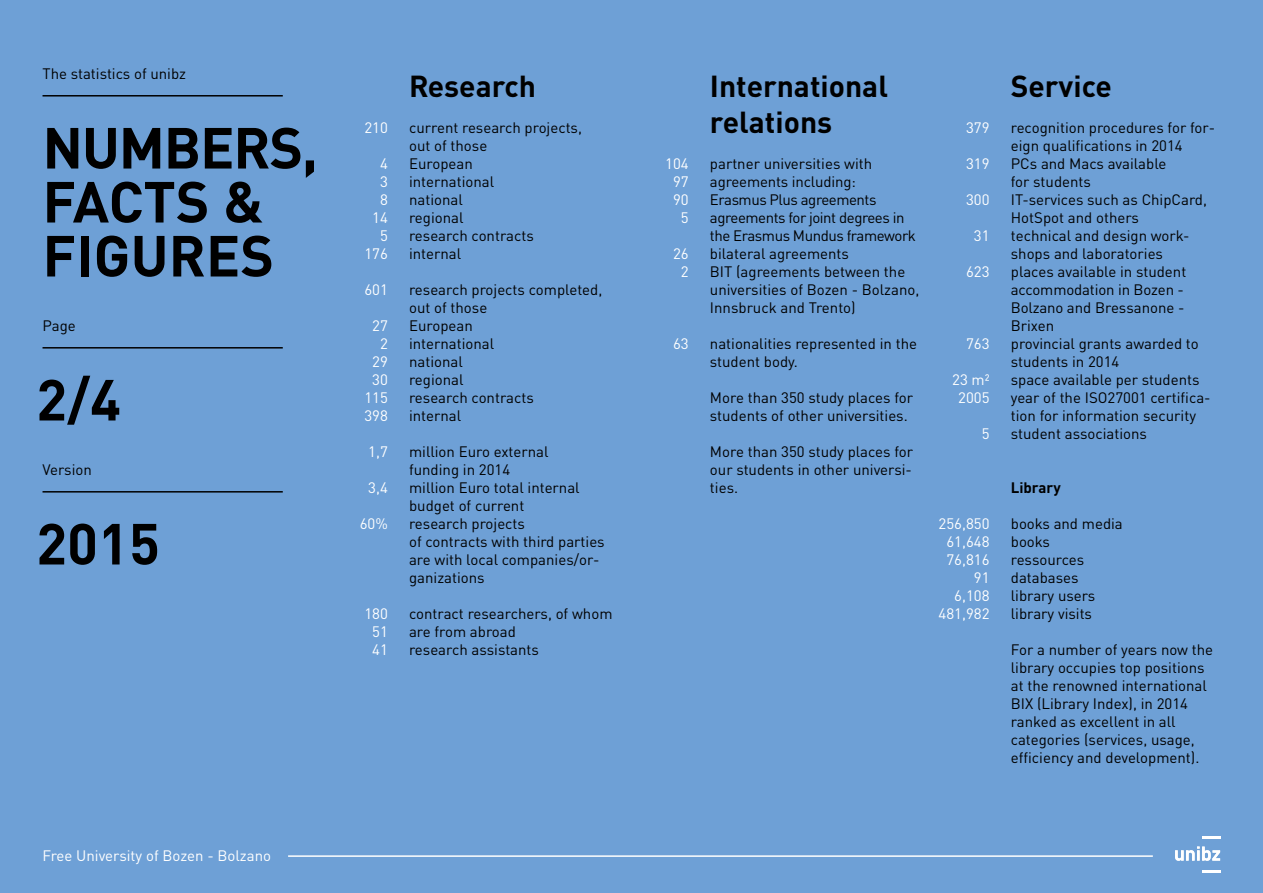
<style>
.page{position:relative;width:1263px;height:893px;background:#6ea0d6}
.page>*{position:absolute;margin:0;border:0;box-sizing:border-box;transform-origin:0 0}
.t1{font:700 57px/54px "DINOT";color:#000}
.t2{font:700 30px/36px "DINOT";color:#000}
.t3{font:15px/18px "DINOT";color:#000}
.t4{font:15px/18px "DINOT";color:#fff;text-align:right}
.t5{font:700 15px "DINOT";color:#000}
</style>
<div class="page">
<hr style="left:1202px;top:836px;width:18px;height:3px;background:#fff">
<svg style="left:1202px;top:870px;width:18px;height:2px"></svg>
<svg style="left:1175px;top:846px;width:45px;height:15px"></svg>
<hr style="left:43px;top:95px;width:240px;height:2px;background:#000">
<hr style="left:43px;top:347px;width:240px;height:2px;background:#000">
<hr style="left:43px;top:491px;width:240px;height:2px;background:#000">
<hr style="left:288px;top:855px;width:865px;height:2px;background:#fff">
<p class="t3" style="left:43px;top:64px;width:145px">The statistics of unibz</p>
<h1 class="t1" style="left:43px;top:119px;width:277px">NUMBERS,<br>FACTS &amp;<br>FIGURES</h1>
<p class="t3" style="left:43px;top:316px;width:35px">Page</p>
<h1 class="t1" style="left:36px;top:371px;width:86px">2/4</h1>
<p class="t3" style="left:43px;top:460px;width:51px">Version</p>
<h1 class="t1" style="left:36px;top:515px;width:125px">2015</h1>
<p class="t4" style="left:364px;top:118px;width:25px">210</p>
<p class="t4" style="left:364px;top:154px;width:25px">4<br>3<br>8<br>14<br>5<br>176</p>
<p class="t4" style="left:364px;top:280px;width:25px">601</p>
<p class="t4" style="left:364px;top:316px;width:25px">27<br>2<br>29<br>30<br>115<br>398</p>
<p class="t4" style="left:368px;top:442px;width:21px">1,7</p>
<p class="t4" style="left:368px;top:478px;width:21px">3,4</p>
<p class="t4" style="left:360px;top:514px;width:30px">60%</p>
<p class="t4" style="left:364px;top:604px;width:25px;text-align:center">180<br>51<br>41</p>
<h2 class="t2" style="left:409px;top:67px;width:128px">Research</h2>
<p class="t3" style="left:409px;top:118px;width:174px">current research projects, out of those<br>European<br>international<br>national<br>regional<br>research contracts internal</p>
<p class="t3" style="left:409px;top:280px;width:195px">research projects completed, out of those<br>European<br>international<br>national<br>regional<br>research contracts<br>internal</p>
<p class="t3" style="left:409px;top:442px;width:197px">million Euro external<br>funding in 2014<br>million Euro total internal budget of current<br>research projects<br>of contracts with third parties are with local companies/or&shy;ganizations</p>
<p class="t3" style="left:409px;top:604px;width:205px">contract researchers, of whom are from abroad<br>research assistants</p>
<p class="t4" style="left:43px;top:846px;width:230px">Free University of Bozen - Bolzano</p>
<p class="t4" style="left:665px;top:154px;width:25px">104<br>97<br>90<br>5</p>
<p class="t4" style="left:673px;top:244px;width:17px;text-align:center">26<br>2</p>
<p class="t4" style="left:673px;top:334px;width:17px">63</p>
<h2 class="t2" style="left:710px;top:67px;width:180px">International relations</h2>
<p class="t3" style="left:710px;top:154px;width:211px">partner universities with agreements including:<br>Erasmus Plus agreements agreements for joint degrees in the Erasmus Mundus framework bilateral agreements<br>BIT (agreements between the universities of Bozen - Bolzano,<br>Innsbruck and Trento)</p>
<p class="t3" style="left:710px;top:334px;width:209px">nationalities represented in the student body.</p>
<p class="t3" style="left:710px;top:388px;width:205px">More than 350 study places for students of other universities.</p>
<p class="t3" style="left:710px;top:442px;width:205px;text-align:justify">More than 350 study places for our students in other universi&shy;ties.</p>
<p class="t4" style="left:966px;top:118px;width:25px">379</p>
<p class="t4" style="left:966px;top:154px;width:25px">319</p>
<p class="t4" style="left:966px;top:190px;width:25px">300</p>
<p class="t4" style="left:974px;top:226px;width:17px">31</p>
<p class="t4" style="left:966px;top:262px;width:25px">623</p>
<p class="t4" style="left:966px;top:334px;width:25px">763</p>
<p class="t4" style="left:952px;top:370px;width:39px;text-align:center">23 m²<br>2005</p>
<p class="t4" style="left:982px;top:424px;width:9px">5</p>
<p class="t4" style="left:938px;top:514px;width:52px">256,850<br>61,648<br>76,816<br>91<br>6,108<br>481,982</p>
<h2 class="t2" style="left:1011px;top:67px;width:103px">Service</h2>
<p class="t3" style="left:1011px;top:118px;width:206px">recognition procedures for for&shy;eign qualifications in 2014<br>PCs and Macs available<br>for students<br>IT-services such as ChipCard,<br>HotSpot and others<br>technical and design work&shy;shops and laboratories<br>places available in student accommodation in Bozen -<br>Bolzano and Bressanone -<br>Brixen<br>provincial grants awarded to students in 2014<br>space available per students year of the ISO27001 certifica&shy;tion for information security student associations</p>
<p class="t5" style="left:1011px;top:477px;width:52px">Library</p>
<p class="t3" style="left:1011px;top:514px;width:114px">books and media books ressources databases library users library visits</p>
<p class="t3" style="left:1011px;top:640px;width:204px">For a number of years now the library occupies top positions at the renowned international<br>BIX (Library Index), in 2014 ranked as excellent in all categories (services, usage, efficiency and development).</p>
</div>
